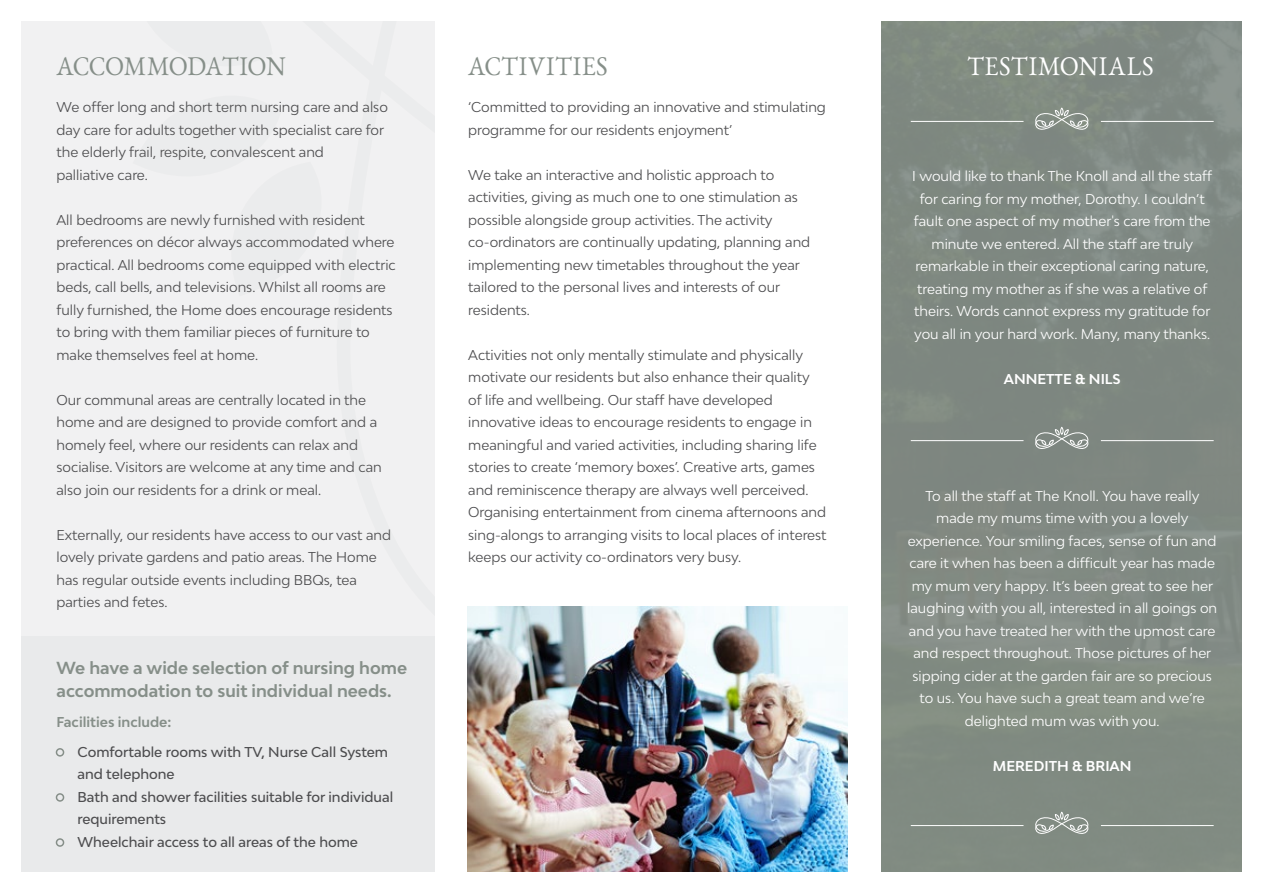
<style>
.page{position:relative;width:1263px;height:893px;background:#fff}
.page>*{position:absolute;margin:0;border:0;box-sizing:border-box;transform-origin:0 0}
.t1{font:27px "EB Garamond";letter-spacing:-.015em;color:#868f89;scale:.93 1}
.t2{font:27px "EB Garamond";letter-spacing:.035em;color:#fff;scale:.93 1}
.t3{font:27px "EB Garamond";letter-spacing:.035em;color:#868f89;scale:.93 1}
.t4{font:700 16.5px/22.5px "Bw Modelica";color:#868f89}
.t5{font:13.5px/22.5px "Bw Modelica";color:#4d4d4f}
.t6{font:13.5px/22.5px "Bw Modelica";color:#fff;text-align:center}
.t7{font:500 13.5px/22.5px "Bw Modelica";color:#4d4d4f}
.t8{font:700 13.5px "Bw Modelica";color:#fff}
.t9{font:700 13.5px "Bw Modelica";color:#868f89}
</style>
<div class="page">
<img style="left:467px;top:607px;width:381px;height:265px">
<div style="left:21px;top:21px;width:414px;height:851px;background:#f1f1f2"></div>
<div style="left:21px;top:637px;width:414px;height:235px;background:#e9eaeb"></div>
<div style="left:56px;top:748px;width:8px;height:9px;border:2px solid #868f89;border-radius:50%"></div>
<div style="left:56px;top:793px;width:8px;height:9px;border:2px solid #868f89;border-radius:50%"></div>
<div style="left:56px;top:838px;width:8px;height:9px;border:2px solid #868f89;border-radius:50%"></div>
<div style="left:881px;top:21px;width:361px;height:851px;background:#808a81"></div>
<svg style="left:1035px;top:426px;width:54px;height:23px"></svg>
<hr style="left:1101px;top:440px;width:113px;height:1px;background:#fff">
<hr style="left:911px;top:440px;width:112px;height:1px;background:#fff">
<svg style="left:1035px;top:107px;width:54px;height:23px"></svg>
<hr style="left:1101px;top:121px;width:113px;height:1px;background:#fff">
<hr style="left:911px;top:121px;width:112px;height:1px;background:#fff">
<svg style="left:1035px;top:811px;width:54px;height:23px"></svg>
<hr style="left:1101px;top:825px;width:113px;height:1px;background:#fff">
<hr style="left:911px;top:825px;width:112px;height:1px;background:#fff">
<h1 class="t1" style="left:56px;top:44px;width:248px">ACCOMMODATION</h1>
<p class="t5" style="left:56px;top:95px;width:333px">We offer long and short term nursing care and also day care for adults together with specialist care for the elderly frail, respite, convalescent and<br>palliative care.</p>
<p class="t5" style="left:56px;top:208px;width:341px">All bedrooms are newly furnished with resident preferences on décor always accommodated where practical. All bedrooms come equipped with electric beds, call bells, and televisions. Whilst all rooms are fully furnished, the Home does encourage residents to bring with them familiar pieces of furniture to make themselves feel at home.</p>
<p class="t5" style="left:56px;top:388px;width:327px">Our communal areas are centrally located in the home and are designed to provide comfort and a homely feel, where our residents can relax and socialise. Visitors are welcome at any time and can also join our residents for a drink or meal.</p>
<p class="t5" style="left:56px;top:523px;width:336px">Externally, our residents have access to our vast and lovely private gardens and patio areas. The Home has regular outside events including BBQs, tea parties and fetes.</p>
<p class="t4" style="left:57px;top:656px;width:352px">We have a wide selection of nursing home accommodation to suit individual needs.</p>
<p class="t9" style="left:56px;top:713px;width:116px">Facilities include:</p>
<p class="t7" style="left:78px;top:740px;width:317px">Comfortable rooms with TV, Nurse Call System and telephone<br>Bath and shower facilities suitable for individual requirements<br>Wheelchair access to all areas of the home</p>
<h1 class="t3" style="left:468px;top:44px;width:152px">ACTIVITIES</h1>
<p class="t5" style="left:468px;top:95px;width:359px">‘Committed to providing an innovative and stimulating programme for our residents enjoyment’</p>
<p class="t5" style="left:468px;top:163px;width:343px">We take an interactive and holistic approach to activities, giving as much one to one stimulation as possible alongside group activities. The activity co-ordinators are continually updating, planning and implementing new timetables throughout the year tailored to the personal lives and interests of our residents.</p>
<p class="t5" style="left:468px;top:343px;width:360px">Activities not only mentally stimulate and physically motivate our residents but also enhance their quality of life and wellbeing. Our staff have developed innovative ideas to encourage residents to engage in meaningful and varied activities, including sharing life stories to create ‘memory boxes’. Creative arts, games and reminiscence therapy are always well perceived.<br>Organising entertainment from cinema afternoons and sing-alongs to arranging visits to local places of interest keeps our activity co-ordinators very busy.</p>
<h1 class="t2" style="left:967px;top:44px;width:202px">TESTIMONIALS</h1>
<p class="t6" style="left:912px;top:165px;width:302px">I would like to thank The Knoll and all the staff for caring for my mother, Dorothy. I couldn’t fault one aspect of my mother's care from the minute we entered. All the staff are truly remarkable in their exceptional caring nature, treating my mother as if she was a relative of theirs. Words cannot express my gratitude for you all in your hard work. Many, many thanks.</p>
<p class="t8" style="left:1004px;top:370px;width:118px">ANNETTE &amp; NILS</p>
<p class="t6" style="left:907px;top:484px;width:311px">To all the staff at The Knoll. You have really made my mums time with you a lovely experience. Your smiling faces, sense of fun and care it when has been a difficult year has made my mum very happy. It’s been great to see her laughing with you all, interested in all goings on and you have treated her with the upmost care and respect throughout. Those pictures of her sipping cider at the garden fair are so precious to us. You have such a great team and we’re delighted mum was with you.</p>
<p class="t8" style="left:993px;top:757px;width:140px">MEREDITH &amp; BRIAN</p>
</div>
